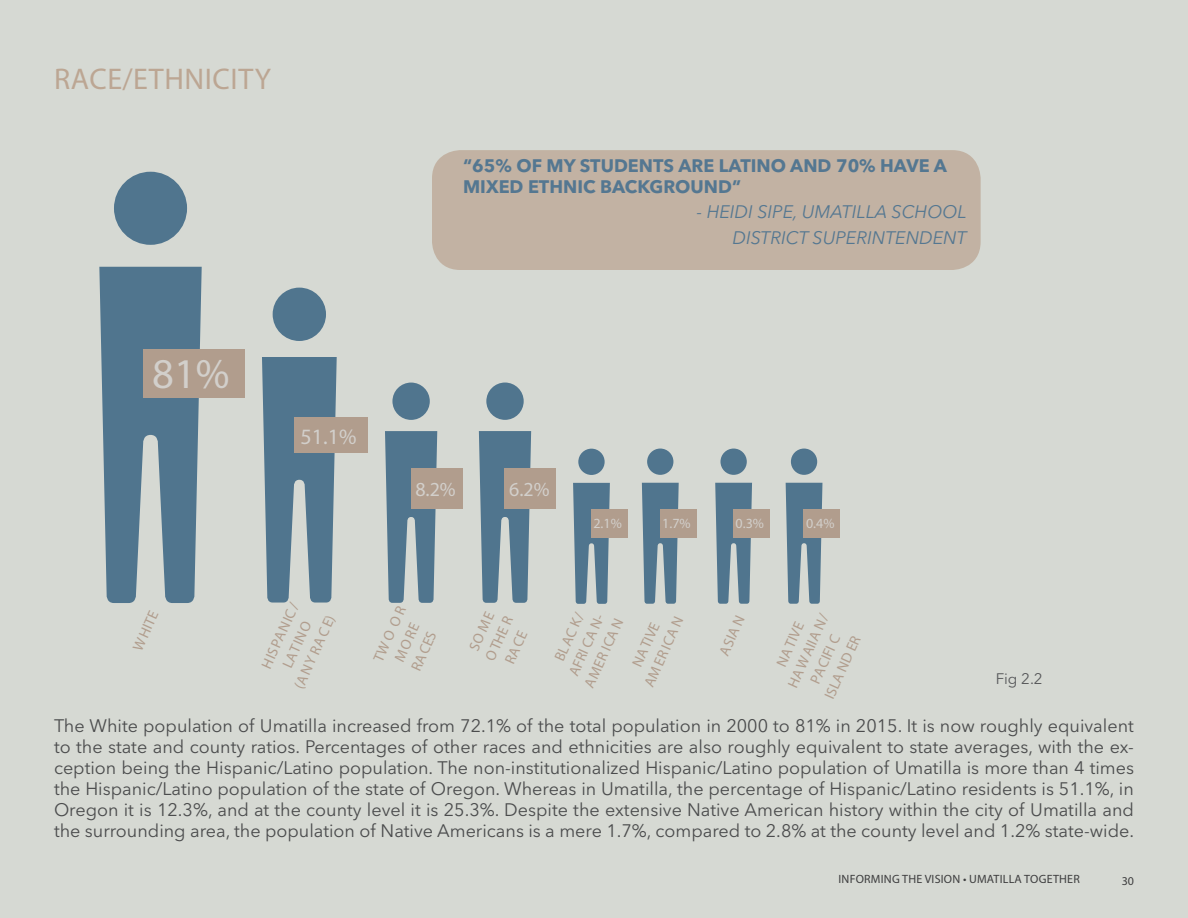
<style>
.page{position:relative;width:1188px;height:918px;background:#fff}
.page>*{position:absolute;margin:0;border:0;box-sizing:border-box;transform-origin:0 0}
.t1{font:42.6px "Myriad Pro";color:#d2cfcb}
.subheaders{font:30px "Myriad Pro";letter-spacing:.02em;color:#bca693}
.t2{font:22.05px "Myriad Pro";color:#d2cfcb}
.t3{font:19.95px "Myriad Pro";color:#d2cfcb}
.Body_content{font:18px/21px "Avenir Next LT Pro";color:#4b4c4d;text-align:justify}
.subheaders-2{font:700 18px/21px "Avenir Next LT Pro";color:#547791}
.subheaders-3{font:italic 18px "Avenir Next LT Pro";color:#547791}
.Photographs_Text{font:15.15px "Avenir Next LT Pro";color:#57585a}
.t4{font:14.7px/19px "Myriad Pro";color:#b19d8d;text-align:center}
.t5{font:14.1px "Myriad Pro";color:#d2cfcb}
.t6{font:12px "Myriad Pro";letter-spacing:.02em;color:#3e3e3f}
</style>
<div class="page">
<div style="left:0;top:674px;width:1187px;height:243px;background:#d6d9d3"></div>
<div style="left:0;top:0;width:1188px;height:684px;background:#d6d9d3"></div>
<div style="left:436px;top:154px;width:541px;height:112px;background:#c2b2a3;border-radius:24px"></div>
<div style="left:432px;top:150px;width:549px;height:120px;border:8px solid #bca693;border-radius:24px"></div>
<div style="left:114px;top:172px;width:73px;height:73px;background:#50758e;border-radius:50%"></div>
<svg style="left:99px;top:267px;width:103px;height:336px"></svg>
<div style="left:143px;top:350px;width:102px;height:48px;background:#b19d8d"></div>
<div style="left:578px;top:449px;width:27px;height:26px;background:#50758e;border-radius:50%"></div>
<svg style="left:573px;top:483px;width:37px;height:121px"></svg>
<div style="left:591px;top:509px;width:37px;height:29px;background:#b19d8d"></div>
<div style="left:647px;top:449px;width:26px;height:26px;background:#50758e;border-radius:50%"></div>
<svg style="left:642px;top:483px;width:37px;height:121px"></svg>
<div style="left:660px;top:509px;width:36px;height:28px;background:#b19d8d"></div>
<div style="left:720px;top:449px;width:27px;height:26px;background:#50758e;border-radius:50%"></div>
<svg style="left:715px;top:483px;width:37px;height:121px"></svg>
<div style="left:733px;top:509px;width:37px;height:28px;background:#b19d8d"></div>
<div style="left:791px;top:449px;width:26px;height:26px;background:#50758e;border-radius:50%"></div>
<svg style="left:786px;top:483px;width:36px;height:121px"></svg>
<div style="left:804px;top:509px;width:36px;height:28px;background:#b19d8d"></div>
<div style="left:273px;top:288px;width:53px;height:53px;background:#50758e;border-radius:50%"></div>
<svg style="left:262px;top:357px;width:75px;height:246px"></svg>
<div style="left:294px;top:417px;width:74px;height:36px;background:#b19d8d"></div>
<div style="left:486px;top:383px;width:38px;height:37px;background:#50758e;border-radius:50%"></div>
<svg style="left:479px;top:431px;width:52px;height:172px"></svg>
<div style="left:505px;top:468px;width:51px;height:41px;background:#b19d8d"></div>
<div style="left:392px;top:383px;width:38px;height:37px;background:#50758e;border-radius:50%"></div>
<svg style="left:385px;top:431px;width:52px;height:172px"></svg>
<div style="left:411px;top:468px;width:51px;height:41px;background:#b19d8d"></div>
<p class="subheaders" style="left:54px;top:61px;width:219px">RACE/ETHNICITY</p>
<p class="subheaders-2" style="left:463px;top:155px;width:485px">“65% OF MY STUDENTS ARE LATINO AND 70% HAVE A<br>MIXED ETHNIC BACKGROUND”</p>
<p class="subheaders-3" style="left:697px;top:201px;width:272px">- HEIDI SIPE, UMATILLA SCHOOL</p>
<p class="subheaders-3" style="left:732px;top:227px;width:236px">DISTRICT SUPERINTENDENT</p>
<h1 class="t1" style="left:152px;top:348px;width:79px">81%</h1>
<p class="t4" style="left:128px;top:646px;width:43px;rotate:-66deg">W HITE</p>
<p class="t2" style="left:301px;top:423px;width:57px">51.1%</p>
<p class="t3" style="left:415px;top:477px;width:42px">8.2%</p>
<p class="t3" style="left:509px;top:477px;width:42px">6.2%</p>
<p class="t5" style="left:593px;top:515px;width:30px">2.1%</p>
<p class="t5" style="left:662px;top:515px;width:30px">1.7%</p>
<p class="t5" style="left:736px;top:515px;width:30px">0.3%</p>
<p class="t5" style="left:806px;top:515px;width:30px">0.4%</p>
<p class="t4" style="left:257px;top:664px;width:73px;rotate:-66deg">HISPANIC/<br>LATINO</p>
<p class="t4" style="left:290px;top:684px;width:80px;rotate:-66deg">(ANY RACE)</p>
<p class="t4" style="left:369px;top:657px;width:60px;rotate:-66deg">TWO OR<br>MORE</p>
<p class="t4" style="left:481px;top:656px;width:49px;rotate:-66deg">OTHE R<br>RA CE</p>
<p class="t4" style="left:464px;top:646px;width:42px;rotate:-66deg">SO ME</p>
<p class="t4" style="left:406px;top:666px;width:43px;rotate:-66deg">RA CES</p>
<p class="t4" style="left:545px;top:668px;width:76px;rotate:-66deg">BLAC K/<br>AFRI CA N-<br>AMER ICA N</p>
<p class="t4" style="left:622px;top:674px;width:76px;rotate:-66deg">NA TIVE<br>AM ER ICA N</p>
<p class="t4" style="left:714px;top:651px;width:44px;rotate:-66deg">ASIA N</p>
<p class="t4" style="left:766px;top:675px;width:81px;rotate:-66deg">NA TIVE<br>HAWAIIA N/<br>PACIFI C<br>ISLA ND ER</p>
<p class="Photographs_Text" style="left:996px;top:669px;width:49px">Fig 2.2</p>
<p class="Body_content" style="left:54px;top:715px;width:1082px">The White population of Umatilla increased from 72.1% of the total population in 2000 to 81% in 2015. It is now roughly equivalent to the state and county ratios. Percentages of other races and ethnicities are also roughly equivalent to state averages, with the ex&shy;ception being the Hispanic/Latino population. The non-institutionalized Hispanic/Latino population of Umatilla is more than 4 times the Hispanic/Latino population of the state of Oregon. Whereas in Umatilla, the percentage of Hispanic/Latino residents is 51.1%, in Oregon it is 12.3%, and at the county level it is 25.3%. Despite the extensive Native American history within the city of Umatilla and the surrounding area, the population of Native Americans is a mere 1.7%, compared to 2.8% at the county level and 1.2% state-wide.</p>
<p class="t6" style="left:838px;top:872px;width:243px">INFORMING THE VISION • UMATILLA TOGETHER</p>
<p class="t6" style="left:1122px;top:874px;width:14px">30</p>
</div>
